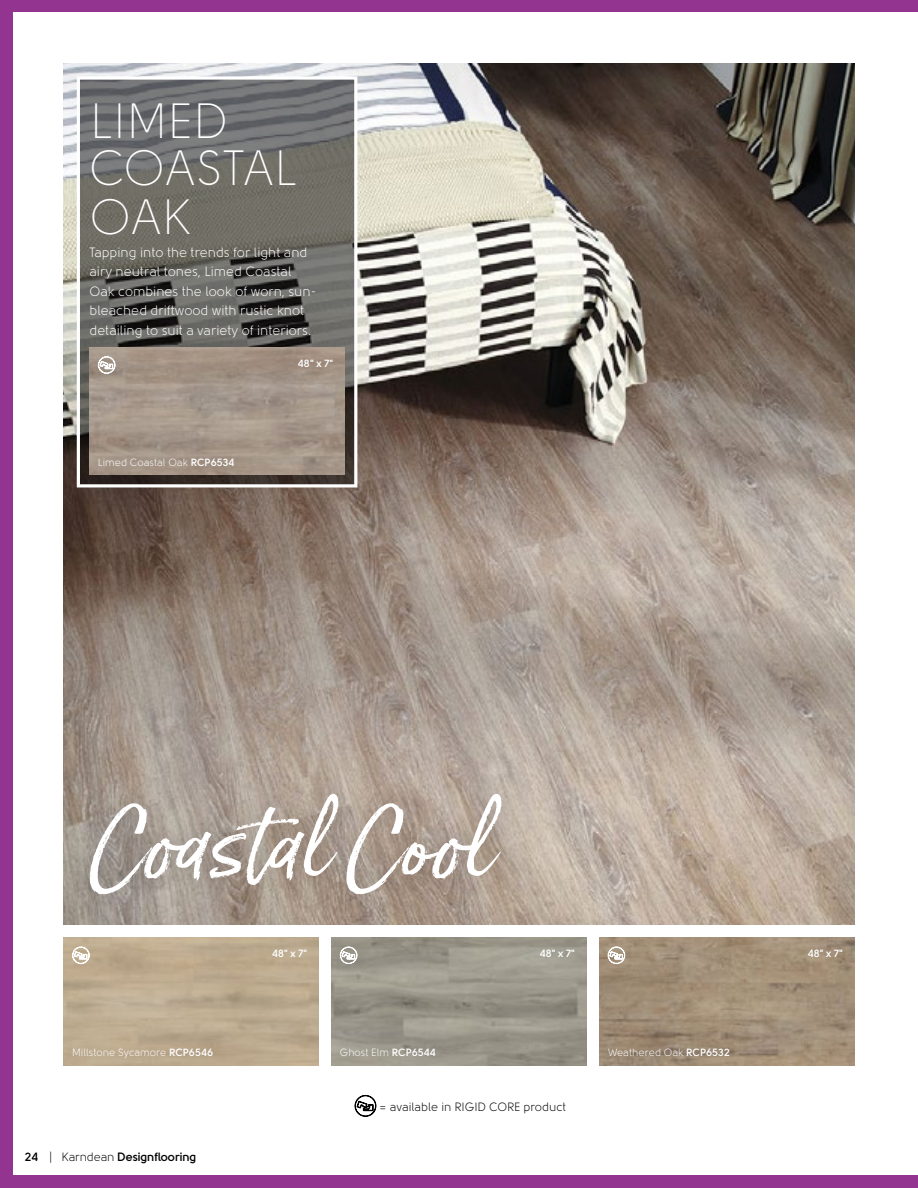
<style>
.page{position:relative;width:918px;height:1188px;background:#933590}
.page>*{position:absolute;margin:0;border:0;box-sizing:border-box;transform-origin:0 0}
.t1{font:88.5px "Born Ready Slanted";color:#fff}
.t2{font:300 49.5px/48.2px "Solomon";color:#fff}
.t3{font:13.5px/19.5px "Solomon";color:#fff}
.t4{font:12px "Solomon";color:#000001}
.t5{font:700 12px "Solomon";letter-spacing:-.01em;color:#000001}
.t6{font:10.5px "Solomon";color:#fff}
.t7{font:700 10.5px "Solomon";color:#fff}
.s1{font-weight:700}
.s2{font-weight:400}
</style>
<div class="page">
<div style="left:13px;top:13px;width:905px;height:1162px;background:#fff"></div>
<svg style="left:355px;top:1095px;width:21px;height:22px"></svg>
<img style="left:64px;top:64px;width:790px;height:861px">
<div style="left:66px;top:771px;width:460px;height:148px;background:#000001;opacity:.2"></div>
<img style="left:599px;top:937px;width:255px;height:128px">
<svg style="left:608px;top:947px;width:17px;height:17px"></svg>
<svg style="left:81px;top:80px;width:272px;height:403px;background:#666561"></svg>
<div style="left:77px;top:76px;width:280px;height:411px;border:3px solid #fff"></div>
<img style="left:89px;top:347px;width:256px;height:128px">
<svg style="left:98px;top:356px;width:17px;height:18px"></svg>
<img style="left:331px;top:937px;width:255px;height:128px">
<svg style="left:340px;top:947px;width:17px;height:17px"></svg>
<svg style="left:72px;top:947px;width:18px;height:17px"></svg>
<p class="t2" style="left:90px;top:97px;width:209px">LIMED<br>COASTAL<br>OAK</p>
<p class="t3" style="left:90px;top:242px;width:229px">Tapping into the trends for light and airy neutral tones, Limed Coastal Oak combines the look of worn, sun&shy;bleached driftwood with rustic knot detailing to suit a variety of interiors.</p>
<p class="t6" style="left:98px;top:457px;width:138px">Limed Coastal Oak <span class="s1">RCP6534</span></p>
<p class="t7" style="left:298px;top:357px;width:37px">48" x 7"</p>
<p class="t1" style="left:89px;top:791px;width:406px">Coastal Cool</p>
<p class="t7" style="left:272px;top:947px;width:37px">48" x 7"</p>
<p class="t7" style="left:540px;top:947px;width:37px">48" x 7"</p>
<p class="t7" style="left:808px;top:947px;width:37px">48" x 7"</p>
<p class="t6" style="left:72px;top:1047px;width:143px">Millstone Sycamore <span class="s1">RCP6546</span></p>
<p class="t6" style="left:340px;top:1047px;width:98px">Ghost Elm <span class="s1">RCP6544</span></p>
<p class="t5" style="left:25px;top:1149px;width:173px">24 <span class="s2">| Karndean</span> Designflooring</p>
<p class="t4" style="left:379px;top:1100px;width:189px">= available in RIGID CORE product</p>
<p class="t6" style="left:608px;top:1047px;width:124px">Weathered Oak <span class="s1">RCP6532</span></p>
</div>
